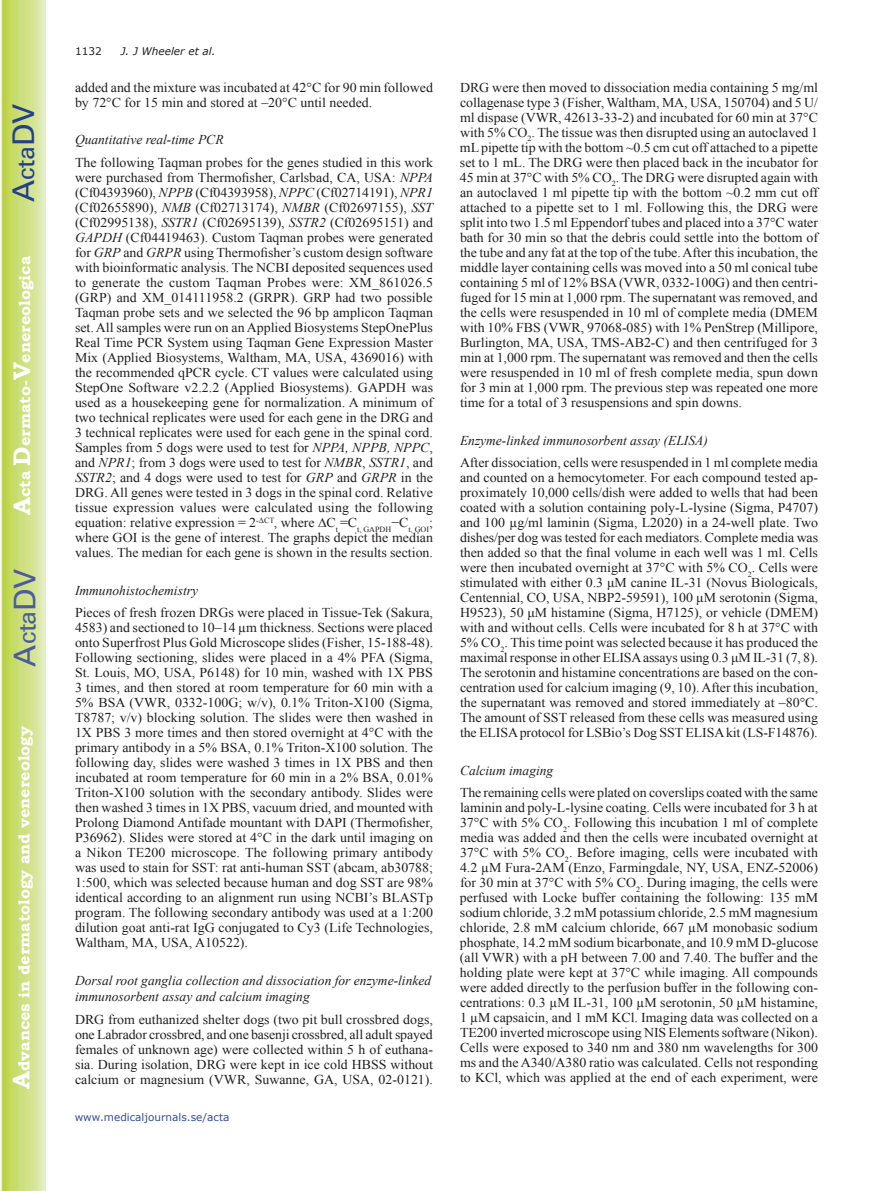
<style>
.page{position:relative;width:893px;height:1191px;background:#fff}
.page>*{position:absolute;margin:0;border:0;box-sizing:border-box;transform-origin:0 0}
.t1{font:30px "Univers";color:#4d5a9e}
.t2{font:30px "Univers";color:#253f8e}
.t3{font:700 15.75px "Bookman Old Style";color:#fff}
.t4{font:13.5px/15px "Times New Roman";color:#231f20;text-align:justify}
.t5{font:italic 13.5px/16.5px "Times New Roman";color:#231f20}
.t6{font:10.5px "Verdana";color:#324f95}
.t7{font:italic 10.5px "Verdana";color:#231f20}
.t8{font:10.5px "Verdana";color:#231f20}
.s1{font-size:24px}
.s2{font-style:italic}
</style>
<div class="page">
<svg style="left:1px;top:0;width:45px;height:1191px;background:#cfe084"></svg>
<h1 class="t2" style="left:6px;top:202px;width:100px;rotate:-90deg">A<span class="s1">cta</span>DV</h1>
<p class="t3" style="left:15px;top:515px;width:260px;rotate:-90deg"><span class="s1">A</span>cta <span class="s1">D</span>ermato-<span class="s1">V</span>enereologica</p>
<h1 class="t1" style="left:7px;top:666px;width:100px;rotate:-90deg">A<span class="s1">cta</span>DV</h1>
<p class="t3" style="left:15px;top:1088px;width:364px;rotate:-90deg"><span class="s1">A</span>dvances in dermatology and venereology</p>
<p class="t8" style="left:75px;top:44px;width:28px">1132</p>
<p class="t7" style="left:121px;top:44px;width:96px">J. J Wheeler et al.</p>
<p class="t4" style="left:75px;top:80px;width:360px">added and the mixture was incubated at 42°C for 90 min followed by 72°C for 15 min and stored at –20°C until needed.</p>
<p class="t5" style="left:75px;top:131px;width:150px">Quantitative real-time PCR</p>
<p class="t4" style="left:75px;top:155px;width:360px">The following Taqman probes for the genes studied in this work were purchased from Thermofisher, Carlsbad, CA, USA: <span class="s2">NPPA </span>(Cf04393960), <span class="s2">NPPB</span> (Cf04393958), <span class="s2">NPPC</span> (Cf02714191), <span class="s2">NPR1 </span>(Cf02655890), <span class="s2">NMB</span> (Cf02713174), <span class="s2">NMBR</span> (Cf02697155), <span class="s2">SST </span>(Cf02995138), <span class="s2">SSTR1</span> (Cf02695139), <span class="s2">SSTR2</span> (Cf02695151) and <span class="s2">GAPDH</span> (Cf04419463). Custom Taqman probes were generated for <span class="s2">GRP</span> and <span class="s2">GRPR</span> using Thermofisher’s custom design software with bioinformatic analysis. The NCBI deposited sequences used to generate the custom Taqman Probes were: XM_861026.5 (GRP) and XM_014111958.2 (GRPR). GRP had two possible Taqman probe sets and we selected the 96 bp amplicon Taqman set. All samples were run on an Applied Biosystems StepOnePlus Real Time PCR System using Taqman Gene Expression Master Mix (Applied Biosystems, Waltham, MA, USA, 4369016) with the recommended qPCR cycle. CT values were calculated using StepOne Software v2.2.2 (Applied Biosystems). GAPDH was used as a housekeeping gene for normalization. A minimum of two technical replicates were used for each gene in the DRG and 3 technical replicates were used for each gene in the spinal cord.<br>Samples from 5 dogs were used to test for <span class="s2">NPPA, NPPB, NPPC</span>, and <span class="s2">NPR1</span>; from 3 dogs were used to test for <span class="s2">NMBR</span>, <span class="s2">SSTR1</span>, and <span class="s2">SSTR2</span>; and 4 dogs were used to test for <span class="s2">GRP</span> and <span class="s2">GRPR</span> in the DRG. All genes were tested in 3 dogs in the spinal cord. Relative tissue expression values were calculated using the following equation: relative expression = 2<sup>-ΔCT</sup>, where ∆C<sub>t</sub> =C<sub>t,</sub> <sub>GAPDH</sub>−C<sub>t,</sub> <sub>GOI</sub>; where GOI is the gene of interest. The graphs depict the median values. The median for each gene is shown in the results section.</p>
<p class="t5" style="left:75px;top:581px;width:124px">Immunohistochemistry</p>
<p class="t4" style="left:75px;top:605px;width:360px">Pieces of fresh frozen DRGs were placed in Tissue-Tek (Sakura, 4583) and sectioned to 10–14 µm thickness. Sections were placed onto Superfrost Plus Gold Microscope slides (Fisher, 15-188-48).<br>Following sectioning, slides were placed in a 4% PFA (Sigma, St. Louis, MO, USA, P6148) for 10 min, washed with 1X PBS 3 times, and then stored at room temperature for 60 min with a 5% BSA (VWR, 0332-100G; w/v), 0.1% Triton-X100 (Sigma, T8787; v/v) blocking solution. The slides were then washed in 1X PBS 3 more times and then stored overnight at 4°C with the primary antibody in a 5% BSA, 0.1% Triton-X100 solution. The following day, slides were washed 3 times in 1X PBS and then incubated at room temperature for 60 min in a 2% BSA, 0.01% Triton-X100 solution with the secondary antibody. Slides were then washed 3 times in 1X PBS, vacuum dried, and mounted with Prolong Diamond Antifade mountant with DAPI (Thermofisher, P36962). Slides were stored at 4°C in the dark until imaging on a Nikon TE200 microscope. The following primary antibody was used to stain for SST: rat anti-human SST (abcam, ab30788; 1:500, which was selected because human and dog SST are 98% identical according to an alignment run using NCBI’s BLASTp program. The following secondary antibody was used at a 1:200 dilution goat anti-rat IgG conjugated to Cy3 (Life Technologies, Waltham, MA, USA, A10522).</p>
<p class="t5" style="left:75px;top:971px;width:358px">Dorsal root ganglia collection and dissociation for enzyme-linked immunosorbent assay and calcium imaging</p>
<p class="t4" style="left:75px;top:1011px;width:360px">DRG from euthanized shelter dogs (two pit bull crossbred dogs, one Labrador crossbred, and one basenji crossbred, all adult spayed females of unknown age) were collected within 5 h of euthana&shy;sia. During isolation, DRG were kept in ice cold HBSS without calcium or magnesium (VWR, Suwanne, GA, USA, 02-0121).</p>
<p class="t6" style="left:75px;top:1110px;width:156px">www.medicaljournals.se/acta</p>
<p class="t4" style="left:460px;top:80px;width:360px">DRG were then moved to dissociation media containing 5 mg/ml collagenase type 3 (Fisher, Waltham, MA, USA, 150704) and 5 U/ ml dispase (VWR, 42613-33-2) and incubated for 60 min at 37°C with 5% CO<sub>2</sub>. The tissue was then disrupted using an autoclaved 1 mL pipette tip with the bottom ~0.5 cm cut off attached to a pipette set to 1 mL. The DRG were then placed back in the incubator for 45 min at 37°C with 5% CO<sub>2</sub>. The DRG were disrupted again with an autoclaved 1 ml pipette tip with the bottom ~0.2 mm cut off attached to a pipette set to 1 ml. Following this, the DRG were split into two 1.5 ml Eppendorf tubes and placed into a 37°C water bath for 30 min so that the debris could settle into the bottom of the tube and any fat at the top of the tube. After this incubation, the middle layer containing cells was moved into a 50 ml conical tube containing 5 ml of 12% BSA (VWR, 0332-100G) and then centri&shy;fuged for 15 min at 1,000 rpm. The supernatant was removed, and the cells were resuspended in 10 ml of complete media (DMEM with 10% FBS (VWR, 97068-085) with 1% PenStrep (Millipore, Burlington, MA, USA, TMS-AB2-C) and then centrifuged for 3 min at 1,000 rpm. The supernatant was removed and then the cells were resuspended in 10 ml of fresh complete media, spun down for 3 min at 1,000 rpm. The previous step was repeated one more time for a total of 3 resuspensions and spin downs.</p>
<p class="t5" style="left:460px;top:431px;width:249px">Enzyme-linked immunosorbent assay (ELISA)</p>
<p class="t4" style="left:460px;top:455px;width:360px">After dissociation, cells were resuspended in 1 ml complete media and counted on a hemocytometer. For each compound tested ap&shy;proximately 10,000 cells/dish were added to wells that had been coated with a solution containing poly-L-lysine (Sigma, P4707) and 100 µg/ml laminin (Sigma, L2020) in a 24-well plate. Two dishes/per dog was tested for each mediators. Complete media was then added so that the final volume in each well was 1 ml. Cells were then incubated overnight at 37°C with 5% CO<sub>2</sub>. Cells were stimulated with either 0.3 μM canine IL-31 (Novus Biologicals, Centennial, CO, USA, NBP2-59591), 100 μM serotonin (Sigma, H9523), 50 μM histamine (Sigma, H7125), or vehicle (DMEM) with and without cells. Cells were incubated for 8 h at 37°C with 5% CO<sub>2</sub>. This time point was selected because it has produced the maximal response in other ELISA assays using 0.3 μM IL-31 (7, 8).<br>The serotonin and histamine concentrations are based on the con&shy;centration used for calcium imaging (9, 10). After this incubation, the supernatant was removed and stored immediately at –80°C.<br>The amount of SST released from these cells was measured using the ELISA protocol for LSBio’s Dog SST ELISA kit (LS-F14876).</p>
<p class="t5" style="left:460px;top:761px;width:95px">Calcium imaging</p>
<p class="t4" style="left:460px;top:785px;width:360px">The remaining cells were plated on coverslips coated with the same laminin and poly-L-lysine coating. Cells were incubated for 3 h at 37°C with 5% CO<sub>2</sub>. Following this incubation 1 ml of complete media was added and then the cells were incubated overnight at 37°C with 5% CO<sub>2</sub>. Before imaging, cells were incubated with 4.2 µM Fura-2AM (Enzo, Farmingdale, NY, USA, ENZ-52006) for 30 min at 37°C with 5% CO<sub>2</sub>. During imaging, the cells were perfused with Locke buffer containing the following: 135 mM sodium chloride, 3.2 mM potassium chloride, 2.5 mM magnesium chloride, 2.8 mM calcium chloride, 667 µM monobasic sodium phosphate, 14.2 mM sodium bicarbonate, and 10.9 mM D-glucose (all VWR) with a pH between 7.00 and 7.40. The buffer and the holding plate were kept at 37°C while imaging. All compounds were added directly to the perfusion buffer in the following con&shy;centrations: 0.3 µM IL-31, 100 µM serotonin, 50 µM histamine, 1 µM capsaicin, and 1 mM KCl. Imaging data was collected on a TE200 inverted microscope using NIS Elements software (Nikon).<br>Cells were exposed to 340 nm and 380 nm wavelengths for 300 ms and the A340/A380 ratio was calculated. Cells not responding to KCl, which was applied at the end of each experiment, were</p>
</div>
